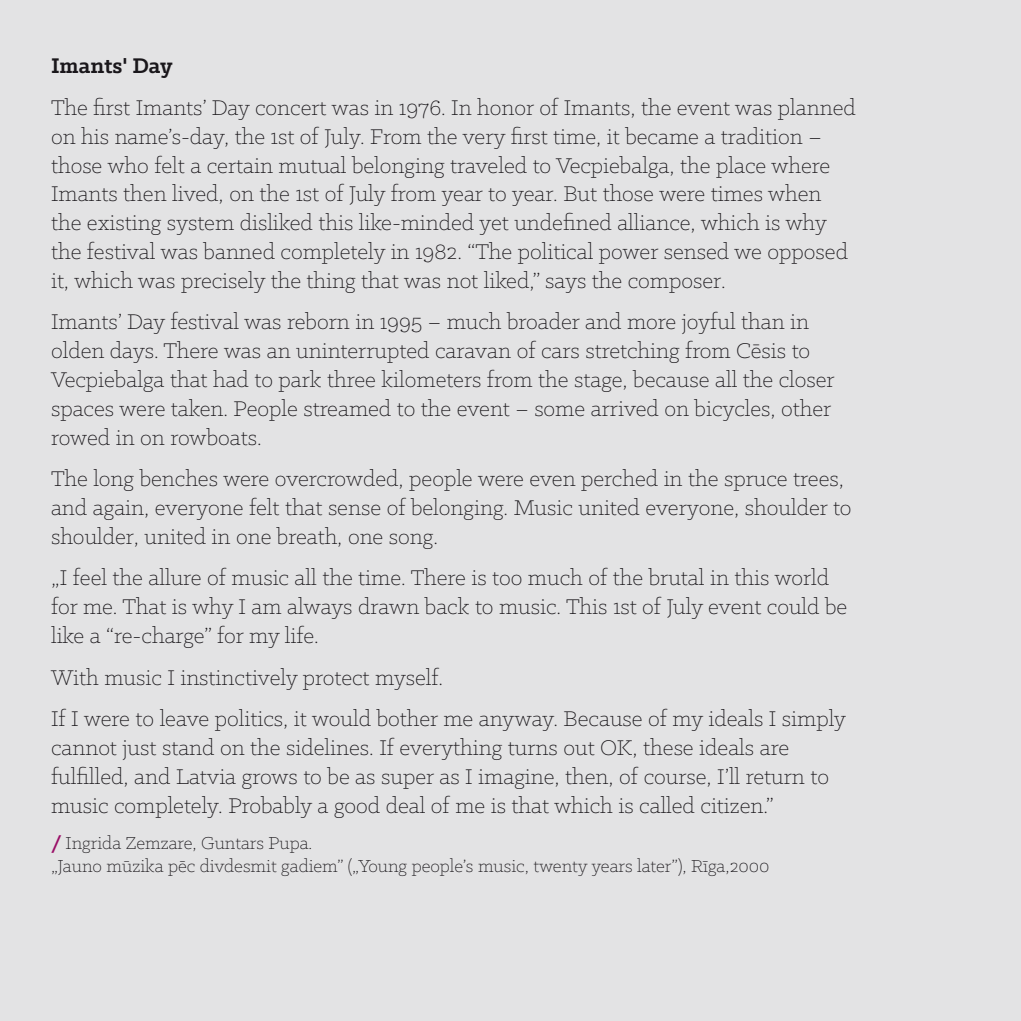
<style>
.page{position:relative;width:1021px;height:1021px;background:#fff}
.page>*{position:absolute;margin:0;border:0;box-sizing:border-box;transform-origin:0 0}
.t1{font:300 24px/28.8px "Klinic Slab";color:#1a171b}
.t2{font:700 24px "Klinic Slab";color:#1a171b}
.t3{font:300 19.5px/23.4px "Klinic Slab";color:#1a171b}
.s1{font-weight:700;color:#9a0f67}
</style>
<div class="page">
<div style="left:0;top:0;width:1020px;height:1020px;background:#e3e3e4"></div>
<p class="t2" style="left:51px;top:50px;width:123px">Imants' Day</p>
<p class="t1" style="left:51px;top:92px;width:806px">The first Imants’ Day concert was in 1976. In honor of Imants, the event was planned on his name’s-day, the 1st of July. From the very first time, it became a tradition – those who felt a certain mutual belonging traveled to Vecpiebalga, the place where Imants then lived, on the 1st of July from year to year. But those were times when the existing system disliked this like-minded yet undefined alliance, which is why the festival was banned completely in 1982. “The political power sensed we opposed it, which was precisely the thing that was not liked,” says the composer.</p>
<p class="t1" style="left:51px;top:307px;width:785px">Imants’ Day festival was reborn in 1995 – much broader and more joyful than in olden days. There was an uninterrupted caravan of cars stretching from Cēsis to Vecpiebalga that had to park three kilometers from the stage, because all the closer spaces were taken. People streamed to the event – some arrived on bicycles, other rowed in on rowboats.</p>
<p class="t1" style="left:51px;top:463px;width:802px">The long benches were overcrowded, people were even perched in the spruce trees, and again, everyone felt that sense of belonging. Music united everyone, shoulder to shoulder, united in one breath, one song.</p>
<p class="t1" style="left:51px;top:563px;width:797px">„I feel the allure of music all the time. There is too much of the brutal in this world for me. That is why I am always drawn back to music. This 1st of July event could be like a “re-charge” for my life.</p>
<p class="t1" style="left:51px;top:655px;width:796px;line-height:41.7px">With music I instinctively protect myself.<br>If I were to leave politics, it would bother me anyway. Because of my ideals I simply</p>
<p class="t1" style="left:51px;top:732px;width:779px">cannot just stand on the sidelines. If everything turns out OK, these ideals are fulfilled, and Latvia grows to be as super as I imagine, then, of course, I’ll return to music completely. Probably a good deal of me is that which is called citizen.”</p>
<p class="t3" style="left:51px;top:830px;width:720px"><span class="s1">/</span> Ingrida Zemzare, Guntars Pupa.<br>„Jauno mūzika pēc divdesmit gadiem” („Young people’s music, twenty years later”), Rīga,2000</p>
</div>
